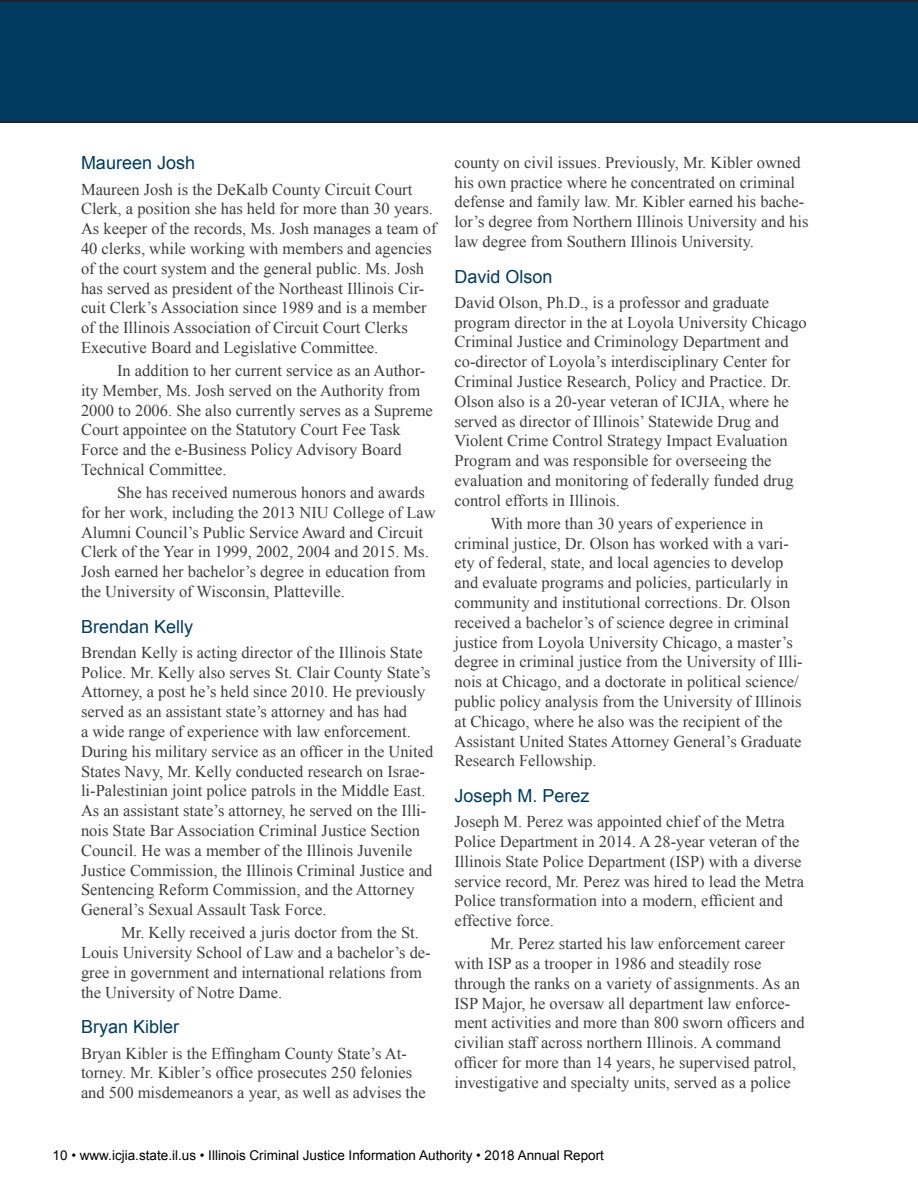
<style>
.page{position:relative;width:918px;height:1188px;background:#fff}
.page>*{position:absolute;margin:0;border:0;box-sizing:border-box;transform-origin:0 0}
.Subhead_1{font:18px "Arial";color:#003a5d}
.Bodyfirst{font:16.5px/19.8px "Times New Roman";color:#3e3e3f}
.Body_text{font:16.5px/19.8px "Times New Roman";color:#3e3e3f}
.t1{font:13.5px "Arial";color:#000}
</style>
<div class="page">
<div style="left:0;top:0;width:918px;height:123px;background:#003a5d"></div>
<p class="Subhead_1" style="left:81px;top:151px;width:116px">Maureen Josh</p>
<p class="Bodyfirst" style="left:81px;top:179px;width:357px">Maureen Josh is the DeKalb County Circuit Court Clerk, a position she has held for more than 30 years.<br>As keeper of the records, Ms. Josh manages a team of 40 clerks, while working with members and agencies of the court system and the general public. Ms. Josh has served as president of the Northeast Illinois Cir&shy;cuit Clerk’s Association since 1989 and is a member of the Illinois Association of Circuit Court Clerks Executive Board and Legislative Committee.</p>
<p class="Body_text" style="left:81px;top:360px;width:353px;text-indent:36px">In addition to her current service as an Author&shy;ity Member, Ms. Josh served on the Authority from 2000 to 2006. She also currently serves as a Supreme Court appointee on the Statutory Court Fee Task Force and the e-Business Policy Advisory Board Technical Committee.</p>
<p class="Body_text" style="left:81px;top:482px;width:356px;text-indent:36px">She has received numerous honors and awards for her work, including the 2013 NIU College of Law Alumni Council’s Public Service Award and Circuit Clerk of the Year in 1999, 2002, 2004 and 2015. Ms.<br>Josh earned her bachelor’s degree in education from the University of Wisconsin, Platteville.</p>
<p class="Subhead_1" style="left:81px;top:615px;width:114px">Brendan Kelly</p>
<p class="Bodyfirst" style="left:81px;top:642px;width:354px">Brendan Kelly is acting director of the Illinois State Police. Mr. Kelly also serves St. Clair County State’s Attorney, a post he’s held since 2010. He previously served as an assistant state’s attorney and has had<br>a wide range of experience with law enforcement.<br>During his military service as an officer in the United States Navy, Mr. Kelly conducted research on Israe&shy;li-Palestinian joint police patrols in the Middle East.<br>As an assistant state’s attorney, he served on the Illi&shy;nois State Bar Association Criminal Justice Section Council. He was a member of the Illinois Juvenile Justice Commission, the Illinois Criminal Justice and Sentencing Reform Commission, and the Attorney General’s Sexual Assault Task Force.</p>
<p class="Body_text" style="left:81px;top:923px;width:351px;text-indent:40px">Mr. Kelly received a juris doctor from the St.<br>Louis University School of Law and a bachelor’s de&shy;gree in government and international relations from the University of Notre Dame.</p>
<p class="Subhead_1" style="left:81px;top:1015px;width:100px">Bryan Kibler</p>
<p class="Bodyfirst" style="left:81px;top:1043px;width:346px">Bryan Kibler is the Effingham County State’s At&shy;torney. Mr. Kibler’s office prosecutes 250 felonies and 500 misdemeanors a year, as well as advises the</p>
<p class="Bodyfirst" style="left:454px;top:152px;width:355px">county on civil issues. Previously, Mr. Kibler owned his own practice where he concentrated on criminal defense and family law. Mr. Kibler earned his bache&shy;lor’s degree from Northern Illinois University and his law degree from Southern Illinois University.</p>
<p class="Subhead_1" style="left:454px;top:264px;width:100px">David Olson</p>
<p class="Bodyfirst" style="left:454px;top:292px;width:354px">David Olson, Ph.D., is a professor and graduate program director in the at Loyola University Chicago Criminal Justice and Criminology Department and co-director of Loyola’s interdisciplinary Center for Criminal Justice Research, Policy and Practice. Dr.<br>Olson also is a 20-year veteran of ICJIA, where he served as director of Illinois’ Statewide Drug and Violent Crime Control Strategy Impact Evaluation Program and was responsible for overseeing the evaluation and monitoring of federally funded drug control efforts in Illinois.</p>
<p class="Body_text" style="left:454px;top:513px;width:350px;text-indent:36px">With more than 30 years of experience in criminal justice, Dr. Olson has worked with a vari&shy;ety of federal, state, and local agencies to develop and evaluate programs and policies, particularly in community and institutional corrections. Dr. Olson received a bachelor’s of science degree in criminal justice from Loyola University Chicago, a master’s degree in criminal justice from the University of Illi&shy;nois at Chicago, and a doctorate in political science/ public policy analysis from the University of Illinois at Chicago, where he also was the recipient of the Assistant United States Attorney General’s Graduate Research Fellowship.</p>
<p class="Subhead_1" style="left:454px;top:784px;width:137px">Joseph M. Perez</p>
<p class="Bodyfirst" style="left:454px;top:812px;width:351px">Joseph M. Perez was appointed chief of the Metra Police Department in 2014. A 28-year veteran of the Illinois State Police Department (ISP) with a diverse service record, Mr. Perez was hired to lead the Metra Police transformation into a modern, efficient and effective force.</p>
<p class="Body_text" style="left:454px;top:934px;width:352px;text-indent:36px">Mr. Perez started his law enforcement career with ISP as a trooper in 1986 and steadily rose through the ranks on a variety of assignments. As an ISP Major, he oversaw all department law enforce&shy;ment activities and more than 800 sworn officers and civilian staff across northern Illinois. A command officer for more than 14 years, he supervised patrol, investigative and specialty units, served as a police</p>
<p class="t1" style="left:53px;top:1146px;width:553px">10 • www.icjia.state.il.us • Illinois Criminal Justice Information Authority • 2018 Annual Report</p>
</div>
